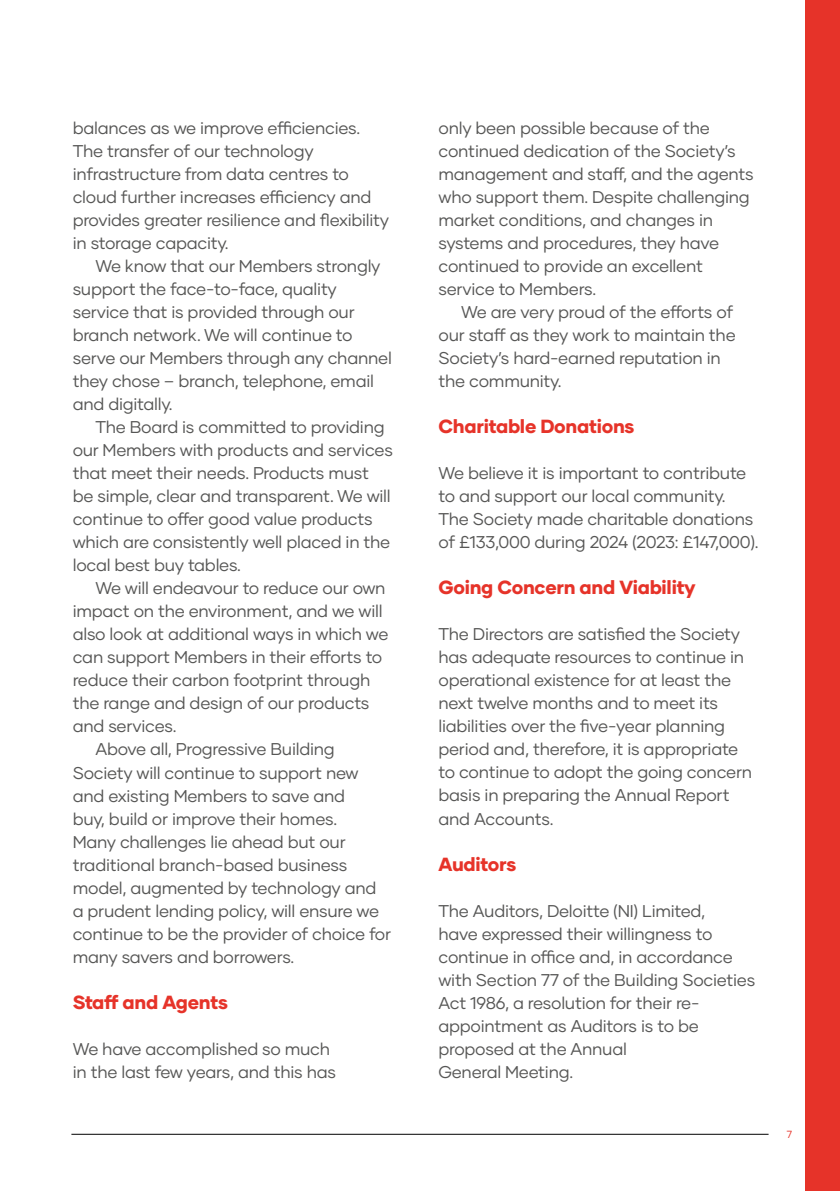
<style>
.page{position:relative;width:840px;height:1191px;background:#fff}
.page>*{position:absolute;margin:0;border:0;box-sizing:border-box;transform-origin:0 0}
.t1{font:800 19px "Gilmer";letter-spacing:-.015em;color:#e63329}
.t2{font:17px/23px "Gilmer";letter-spacing:-.015em;color:#575756}
.t3{font:10.4px "Gilmer";color:#e63329}
</style>
<div class="page">
<hr style="left:71px;top:1134px;width:697px;height:1px;background:#000">
<div style="left:805px;top:0;width:34px;height:1191px;background:#e63329"></div>
<p class="t2" style="left:73px;top:117px;width:318px">balances as we improve efficiencies.<br>The transfer of our technology infrastructure from data centres to cloud further increases efficiency and provides greater resilience and flexibility in storage capacity.</p>
<p class="t2" style="left:73px;top:255px;width:320px;text-indent:23px">We know that our Members strongly support the face-to-face, quality service that is provided through our branch network. We will continue to serve our Members through any channel they chose – branch, telephone, email and digitally.</p>
<p class="t2" style="left:73px;top:416px;width:321px;text-indent:23px">The Board is committed to providing our Members with products and services that meet their needs. Products must be simple, clear and transparent. We will continue to offer good value products which are consistently well placed in the local best buy tables.</p>
<p class="t2" style="left:95px;top:577px;width:291px">We will endeavour to reduce our own</p>
<p class="t2" style="left:73px;top:600px;width:311px">impact on the environment, and we will</p>
<p class="t2" style="left:73px;top:623px;width:317px">also look at additional ways in which we</p>
<p class="t2" style="left:73px;top:646px;width:311px">can support Members in their efforts to</p>
<p class="t2" style="left:73px;top:669px;width:299px">reduce their carbon footprint through</p>
<p class="t2" style="left:73px;top:692px;width:298px">the range and design of our products</p>
<p class="t2" style="left:73px;top:715px;width:105px">and services.</p>
<p class="t2" style="left:95px;top:738px;width:241px">Above all, Progressive Building</p>
<p class="t2" style="left:73px;top:761px;width:287px">Society will continue to support new</p>
<p class="t2" style="left:73px;top:784px;width:274px">and existing Members to save and</p>
<p class="t2" style="left:73px;top:807px;width:266px">buy, build or improve their homes.</p>
<p class="t2" style="left:73px;top:830px;width:274px">Many challenges lie ahead but our</p>
<p class="t2" style="left:73px;top:853px;width:276px">traditional branch-based business</p>
<p class="t2" style="left:73px;top:876px;width:305px">model, augmented by technology and</p>
<p class="t2" style="left:73px;top:899px;width:308px">a prudent lending policy, will ensure we</p>
<p class="t2" style="left:73px;top:922px;width:320px">continue to be the provider of choice for</p>
<p class="t2" style="left:73px;top:945px;width:223px">many savers and borrowers.</p>
<p class="t1" style="left:73px;top:989px;width:157px">Staff and Agents</p>
<p class="t2" style="left:73px;top:1037px;width:265px">We have accomplished so much in the last few years, and this has</p>
<p class="t2" style="left:438px;top:117px;width:316px">only been possible because of the continued dedication of the Society’s management and staff, and the agents who support them. Despite challenging market conditions, and changes in systems and procedures, they have continued to provide an excellent service to Members.</p>
<p class="t2" style="left:438px;top:301px;width:298px;text-indent:23px">We are very proud of the efforts of our staff as they work to maintain the<br>Society’s hard-earned reputation in the community.</p>
<p class="t1" style="left:438px;top:414px;width:197px">Charitable Donations</p>
<p class="t2" style="left:438px;top:462px;width:321px">We believe it is important to contribute to and support our local community.<br>The Society made charitable donations of £133,000 during 2024 (2023: £147,000).</p>
<p class="t1" style="left:438px;top:575px;width:258px">Going Concern and Viability</p>
<p class="t2" style="left:438px;top:623px;width:315px">The Directors are satisfied the Society has adequate resources to continue in operational existence for at least the next twelve months and to meet its liabilities over the five-year planning period and, therefore, it is appropriate to continue to adopt the going concern basis in preparing the Annual Report and Accounts.</p>
<p class="t1" style="left:438px;top:851px;width:79px">Auditors</p>
<p class="t2" style="left:438px;top:899px;width:318px">The Auditors, Deloitte (NI) Limited,<br>have expressed their willingness to continue in office and, in accordance with Section 77 of the Building Societies<br>Act 1986, a resolution for their re&shy;appointment as Auditors is to be proposed at the Annual<br>General Meeting.</p>
<p class="t3" style="left:786px;top:1127px;width:7px">7</p>
</div>
